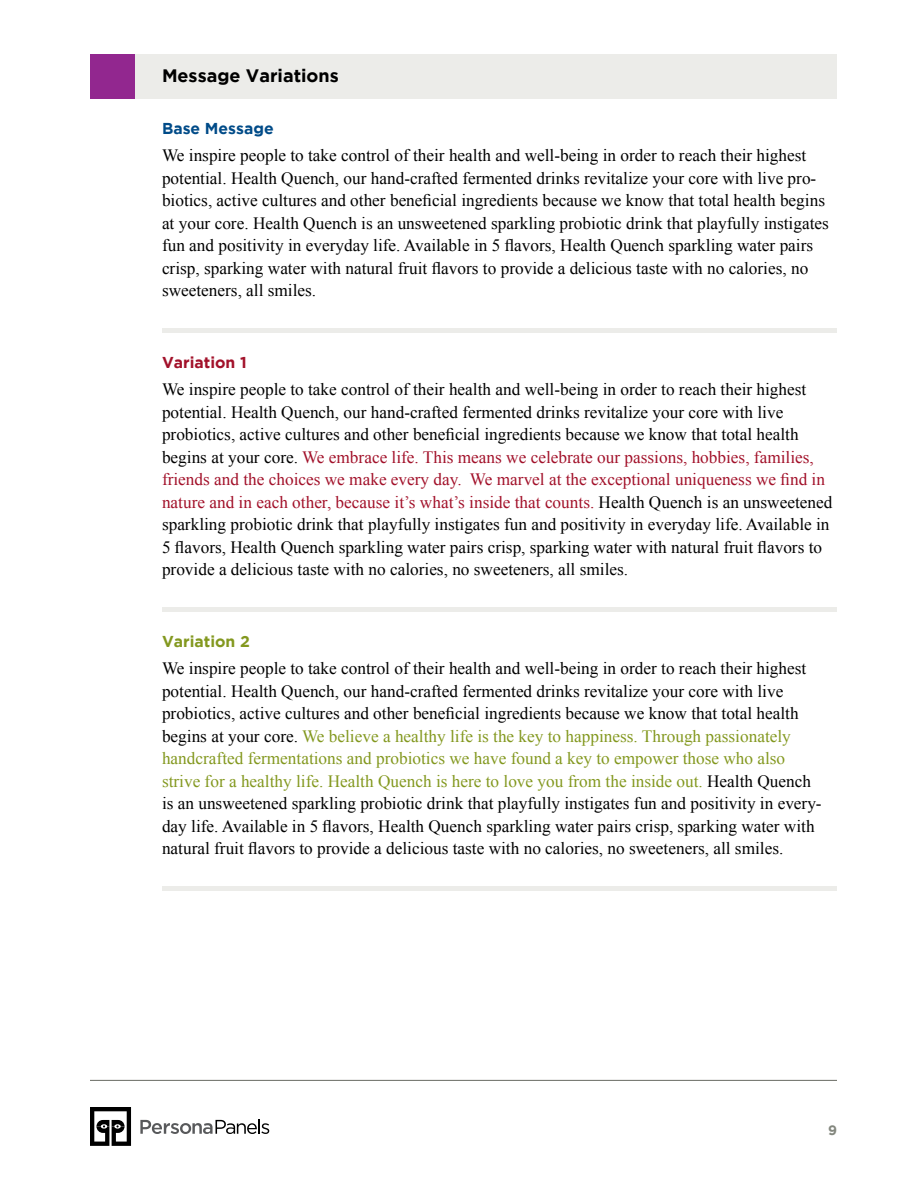
<style>
.page{position:relative;width:918px;height:1188px;background:#fff}
.page>*{position:absolute;margin:0;border:0;box-sizing:border-box;transform-origin:0 0}
.t1{font:700 18px "Gotham";color:#000}
.t2{font:17.25px/22.5px "Times New Roman";color:#000}
.t3{font:700 15.75px "Gotham";color:#004b88}
.t4{font:700 15.75px "Gotham";color:#a2112a}
.t5{font:700 15.75px "Gotham";color:#83981f}
.t6{font:700 13.5px "Gotham";color:#83877e}
.s1{color:#a2112a}
.s2{color:#83981f}
</style>
<div class="page">
<div style="left:135px;top:54px;width:702px;height:45px;background:#ecece9"></div>
<div style="left:90px;top:54px;width:45px;height:45px;background:#92278f"></div>
<hr style="left:90px;top:1080px;width:747px;height:1px;background:#686b62">
<svg style="left:90px;top:1107px;width:41px;height:39px"></svg>
<svg style="left:140px;top:1119px;width:129px;height:15px"></svg>
<div style="left:162px;top:328px;width:675px;height:5px;background:#ecece9"></div>
<hr style="left:162px;top:608px;width:675px;height:4px;background:#ecece9">
<div style="left:162px;top:886px;width:675px;height:5px;background:#ecece9"></div>
<p class="t1" style="left:162px;top:65px;width:178px">Message Variations</p>
<p class="t3" style="left:162px;top:120px;width:113px">Base Message</p>
<p class="t2" style="left:162px;top:144px;width:668px">We inspire people to take control of their health and well-being in order to reach their highest potential. Health Quench, our hand-crafted fermented drinks revitalize your core with live pro&shy;biotics, active cultures and other beneficial ingredients because we know that total health begins at your core. Health Quench is an unsweetened sparkling probiotic drink that playfully instigates fun and positivity in everyday life. Available in 5 flavors, Health Quench sparkling water pairs crisp, sparking water with natural fruit flavors to provide a delicious taste with no calories, no sweeteners, all smiles.</p>
<p class="t4" style="left:162px;top:354px;width:86px">Variation 1</p>
<p class="t2" style="left:162px;top:378px;width:672px">We inspire people to take control of their health and well-being in order to reach their highest potential. Health Quench, our hand-crafted fermented drinks revitalize your core with live probiotics, active cultures and other beneficial ingredients because we know that total health begins at your core. <span class="s1">We embrace life. This means we celebrate our passions, hobbies, families, friends and the choices we make every day. We marvel at the exceptional uniqueness we find in nature and in each other, because it’s what’s inside that counts.</span> Health Quench is an unsweetened sparkling probiotic drink that playfully instigates fun and positivity in everyday life. Available in 5 flavors, Health Quench sparkling water pairs crisp, sparking water with natural fruit flavors to provide a delicious taste with no calories, no sweeteners, all smiles.</p>
<p class="t5" style="left:162px;top:633px;width:89px">Variation 2</p>
<p class="t2" style="left:162px;top:657px;width:661px">We inspire people to take control of their health and well-being in order to reach their highest potential. Health Quench, our hand-crafted fermented drinks revitalize your core with live probiotics, active cultures and other beneficial ingredients because we know that total health begins at your core. <span class="s2">We believe a healthy life is the key to happiness. Through passionately handcrafted fermentations and probiotics we have found a key to empower those who also strive for a healthy life. Health Quench is here to love you from the inside out.</span> Health Quench is an unsweetened sparkling probiotic drink that playfully instigates fun and positivity in every&shy;day life. Available in 5 flavors, Health Quench sparkling water pairs crisp, sparking water with natural fruit flavors to provide a delicious taste with no calories, no sweeteners, all smiles.</p>
<p class="t6" style="left:828px;top:1122px;width:10px">9</p>
</div>
